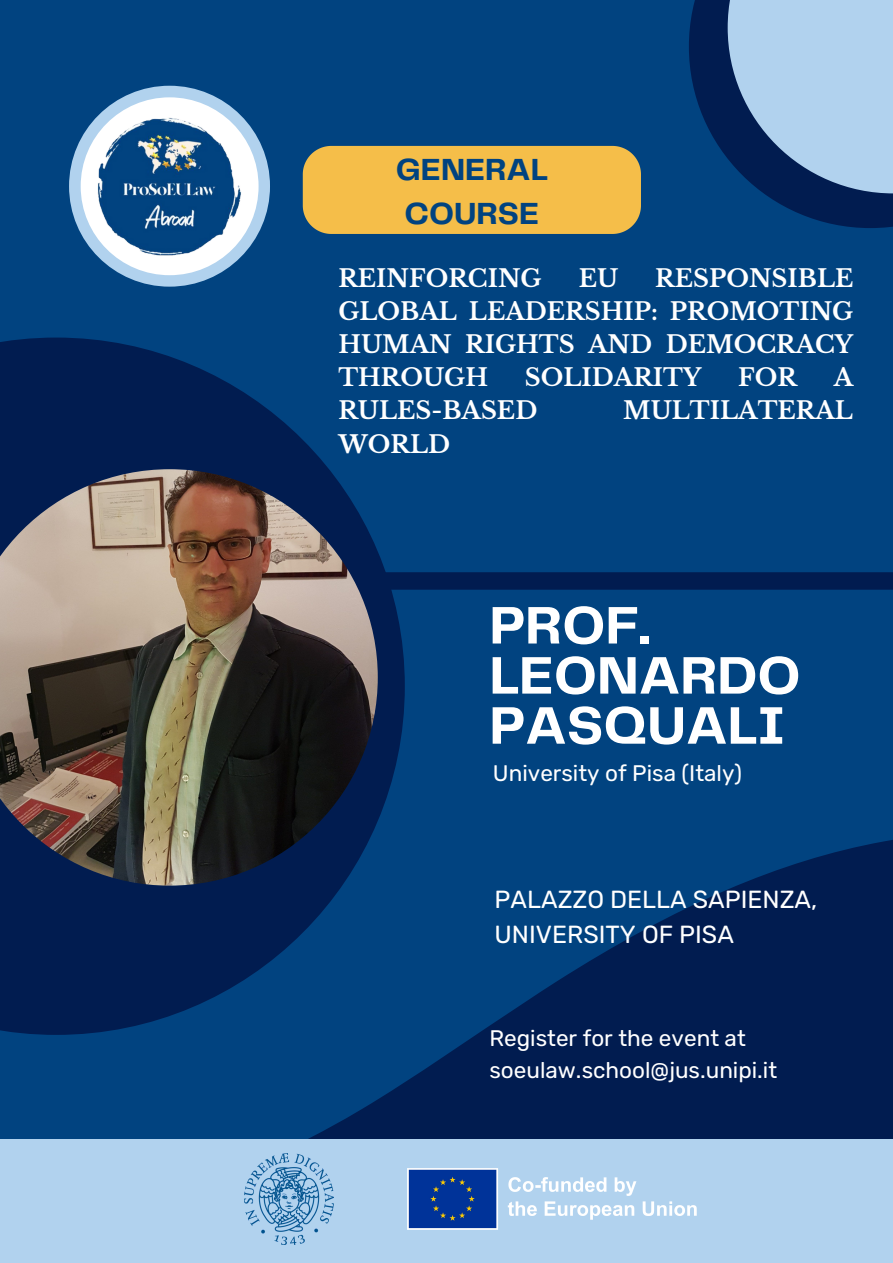
<style>
.page{position:relative;width:893px;height:1263px;background:#014380}
.page>*{position:absolute;margin:0;border:0;box-sizing:border-box;transform-origin:0 0}
.t1{font:700 54.75px/50.1px "Telegraf";color:#fff}
.t2{font:700 31.72px/44.1px "Telegraf";color:#014380}
.t3{font:24.75px/34.3px "Rubik";color:#fff}
.t4{font:700 24px/33.2px "Libre Baskerville";color:#fff;text-align:justify}
.t5{font:22.5px/31.5px "Rubik";color:#fff}
</style>
<div class="page">
<svg style="left:689px;top:0;width:204px;height:228px;fill:#011c50"></svg>
<svg style="left:727px;top:0;width:166px;height:193px;background:#8fb0d0"></svg>
<svg style="left:0;top:342px;width:405px;height:478px;fill:#011c50"></svg>
<div style="left:338px;top:146px;width:303px;height:88px;background:#f5be49"></div>
<div style="left:368px;top:572px;width:525px;height:18px;background:#011c50"></div>
<svg style="left:0;top:840px;width:893px;height:299px;fill:#011c50"></svg>
<img style="left:1px;top:85px;width:337px;height:270px">
<img style="left:0;top:469px;width:378px;height:416px">
<div style="left:0;top:1139px;width:893px;height:124px;background:#b1d2ee"></div>
<img style="left:245px;top:1153px;width:89px;height:91px">
<img style="left:407px;top:1168px;width:290px;height:62px">
<h2 class="t2" style="left:396px;top:149px;width:153px">GENERAL<br>COURSE</h2>
<p class="t4" style="left:338px;top:261px;width:516px;text-indent:317px">RESPONSIBLE GLOBAL LEADERSHIP: PROMOTING HUMAN RIGHTS AND DEMOCRACY THROUGH</p>
<p class="t4" style="left:338px;top:261px;width:205px">REINFORCING</p>
<p class="t4" style="left:579px;top:261px;width:41px">EU</p>
<p class="t4" style="left:525px;top:361px;width:178px">SOLIDARITY</p>
<p class="t4" style="left:738px;top:361px;width:60px">FOR</p>
<p class="t4" style="left:833px;top:361px;width:21px">A</p>
<p class="t4" style="left:338px;top:394px;width:201px">RULES-BASED</p>
<p class="t4" style="left:623px;top:394px;width:231px">MULTILATERAL</p>
<p class="t4" style="left:338px;top:428px;width:113px">WORLD</p>
<h1 class="t1" style="left:489px;top:603px;width:313px">PROF.<br>LEONARDO<br>PASQUALI</h1>
<p class="t5" style="left:493px;top:758px;width:251px">University of Pisa (Italy)</p>
<p class="t3" style="left:494px;top:883px;width:324px">PALAZZO DELLA SAPIENZA,<br>UNIVERSITY OF PISA</p>
<p class="t5" style="left:489px;top:1023px;width:289px">Register for the event at soeulaw.school@jus.unipi.it</p>
</div>
